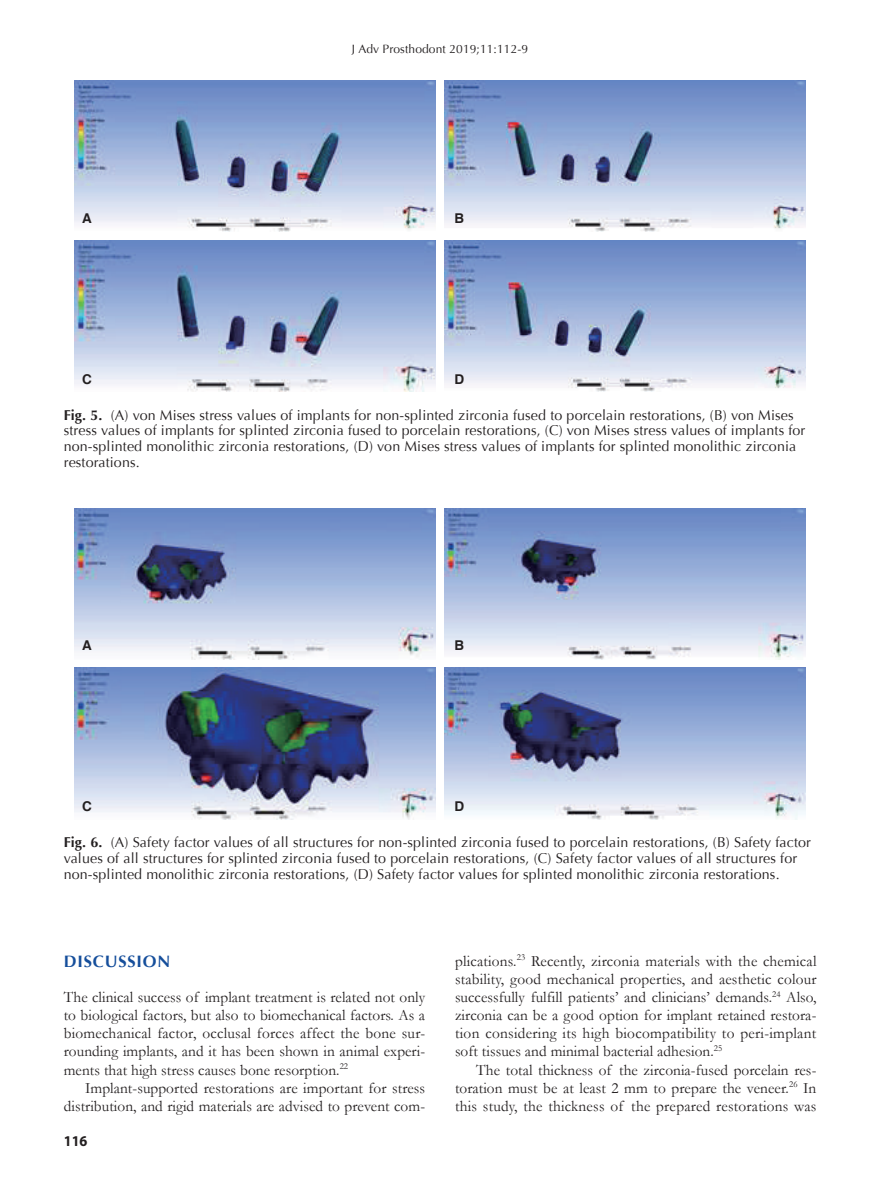
<style>
.page{position:relative;width:893px;height:1191px;background:#fff}
.page>*{position:absolute;margin:0;border:0;box-sizing:border-box;transform-origin:0 0}
.t1{font:700 16.5px "Optima";letter-spacing:.05em;color:#154e9b}
.t2{font:15.75px/18.1px "Garamond";letter-spacing:.005em;color:#231f20;text-align:justify}
.t3{font:700 15px "Myriad Pro";color:#231f20;scale:.95 1}
.t4{font:14.25px/15.8px "Optima";letter-spacing:.01em;color:#231f20}
.t5{font:700 13.5px "Helvetica";color:#231f20}
.t6{font:12px "Optima";letter-spacing:.01em;color:#231f20}
.s1{font-weight:700}
</style>
<div class="page">
<img style="left:74px;top:81px;width:362px;height:151px">
<img style="left:444px;top:81px;width:362px;height:151px">
<img style="left:74px;top:240px;width:362px;height:152px">
<img style="left:444px;top:240px;width:362px;height:152px">
<img style="left:74px;top:508px;width:362px;height:151px">
<img style="left:444px;top:508px;width:362px;height:151px">
<img style="left:74px;top:668px;width:362px;height:151px">
<img style="left:444px;top:668px;width:362px;height:151px">
<p class="t6" style="left:352px;top:42px;width:178px">J Adv Prosthodont 2019;11:112-9</p>
<p class="t5" style="left:82px;top:210px;width:11px">A</p>
<p class="t5" style="left:454px;top:210px;width:11px">B</p>
<p class="t5" style="left:82px;top:371px;width:11px">C</p>
<p class="t5" style="left:454px;top:371px;width:11px">D</p>
<p class="t4" style="left:64px;top:407px;width:743px"><span class="s1">Fig. 5.</span> (A) von Mises stress values of implants for non-splinted zirconia fused to porcelain restorations, (B) von Mises stress values of implants for splinted zirconia fused to porcelain restorations, (C) von Mises stress values of implants for non-splinted monolithic zirconia restorations, (D) von Mises stress values of implants for splinted monolithic zirconia restorations.</p>
<p class="t5" style="left:82px;top:637px;width:11px">A</p>
<p class="t5" style="left:454px;top:637px;width:11px">B</p>
<p class="t5" style="left:82px;top:798px;width:11px">C</p>
<p class="t5" style="left:454px;top:798px;width:11px">D</p>
<p class="t4" style="left:64px;top:834px;width:749px"><span class="s1">Fig. 6.</span> (A) Safety factor values of all structures for non-splinted zirconia fused to porcelain restorations, (B) Safety factor values of all structures for splinted zirconia fused to porcelain restorations, (C) Safety factor values of all structures for non-splinted monolithic zirconia restorations, (D) Safety factor values for splinted monolithic zirconia restorations.</p>
<p class="t1" style="left:64px;top:951px;width:108px">DISCUSSION</p>
<p class="t2" style="left:64px;top:987px;width:363px">The clinical success of implant treatment is related not only to biological factors, but also to biomechanical factors. As a biomechanical factor, occlusal forces affect the bone sur&shy;rounding implants, and it has been shown in animal experi&shy;ments that high stress causes bone resorption.<sup>22</sup></p>
<p class="t2" style="left:64px;top:1078px;width:363px;text-align:right">Implant-supported restorations are important for stress distribution, and rigid materials are advised to prevent com-</p>
<p class="t3" style="left:64px;top:1131px;width:26px">116</p>
<p class="t2" style="left:455px;top:951px;width:363px">plications.<sup>23</sup> Recently, zirconia materials with the chemical stability, good mechanical properties, and aesthetic colour successfully fulfill patients’ and clinicians’ demands.<sup>24</sup> Also, zirconia can be a good option for implant retained restora&shy;tion considering its high biocompatibility to peri-implant soft tissues and minimal bacterial adhesion.<sup>25</sup></p>
<p class="t2" style="left:455px;top:1060px;width:363px;text-indent:21px">The total thickness of the zirconia-fused porcelain res&shy;toration must be at least 2 mm to prepare the veneer.<sup>26</sup> In this study, the thickness of the prepared restorations was</p>
</div>
